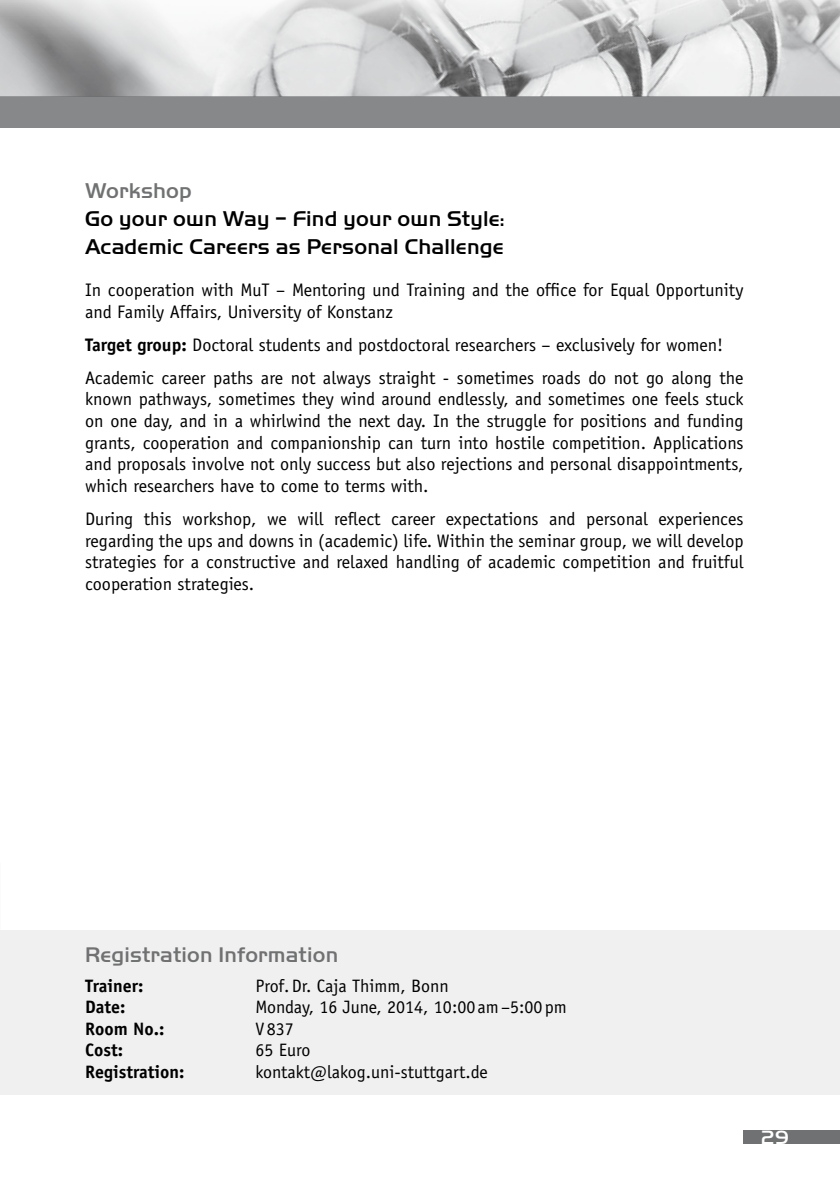
<style>
.page{position:relative;width:840px;height:1191px;background:#fff}
.page>*{position:absolute;margin:0;border:0;box-sizing:border-box;transform-origin:0 0}
.t1{font:500 22.2px/28.2px "Handel Gothic EF";letter-spacing:.01em;color:#000}
.t2{font:500 22.2px "Handel Gothic EF";letter-spacing:.01em;color:#707172}
.t3{font:500 22px "Handel Gothic EF";letter-spacing:.01em;color:#707172}
.t4{font:500 20px "Handel Gothic EF";color:#fff}
.t5{font:18.2px/21.6px "Officina Sans";color:#000}
.t6{font:18px "Officina Sans";color:#000}
.t7{font:700 18px "Officina Sans";color:#000}
.s1{font-weight:700}
</style>
<div class="page">
<img style="left:0;top:0;width:839px;height:96px">
<div style="left:743px;top:1130px;width:96px;height:13px;background:#707172"></div>
<div style="left:0;top:96px;width:839px;height:32px;background:#87888a"></div>
<div style="left:0;top:930px;width:839px;height:165px;background:#f0f0f1"></div>
<p class="t2" style="left:85px;top:177px;width:108px">Workshop</p>
<p class="t1" style="left:85px;top:204px;width:421px">Go your own Way – Find your own Style:<br>Academic Careers as Personal Challenge</p>
<p class="t5" style="left:85px;top:279px;width:659px">In cooperation with MuT – Mentoring und Training and the office for Equal Opportunity and Family Affairs, University of Konstanz</p>
<p class="t5" style="left:85px;top:328px;width:659px;line-height:33px"><span class="s1">Target group:</span> Doctoral students and postdoctoral researchers – exclusively for women!<br>Academic career paths are not always straight - sometimes roads do not go along the</p>
<p class="t5" style="left:85px;top:388px;width:659px;text-align:justify">known pathways, sometimes they wind around endlessly, and sometimes one feels stuck on one day, and in a whirlwind the next day. In the struggle for positions and funding grants, cooperation and companionship can turn into hostile competition. Applications and proposals involve not only success but also rejections and personal disappointments, which researchers have to come to terms with.</p>
<p class="t5" style="left:85px;top:508px;width:659px;text-align:justify">During this workshop, we will reflect career expectations and personal experiences regarding the ups and downs in (academic) life. Within the seminar group, we will develop strategies for a constructive and relaxed handling of academic competition and fruitful cooperation strategies.</p>
<p class="t3" style="left:85px;top:941px;width:254px">Registration Information</p>
<p class="t7" style="left:85px;top:974px;width:60px">Trainer:</p>
<p class="t6" style="left:255px;top:975px;width:195px">Prof.Dr. Caja Thimm, Bonn</p>
<p class="t7" style="left:85px;top:996px;width:42px">Date:</p>
<p class="t6" style="left:255px;top:996px;width:313px">Monday, 16 June, 2014, 10:00 am–5:00 pm</p>
<p class="t7" style="left:85px;top:1017px;width:81px">Room No.:</p>
<p class="t6" style="left:255px;top:1018px;width:40px">V 837</p>
<p class="t7" style="left:85px;top:1038px;width:39px">Cost:</p>
<p class="t6" style="left:255px;top:1039px;width:57px">65 Euro</p>
<p class="t7" style="left:85px;top:1060px;width:101px">Registration:</p>
<p class="t6" style="left:255px;top:1061px;width:234px">kontakt@lakog.uni-stuttgart.de</p>
<p class="t4" style="left:760px;top:1125px;width:30px">29</p>
</div>
